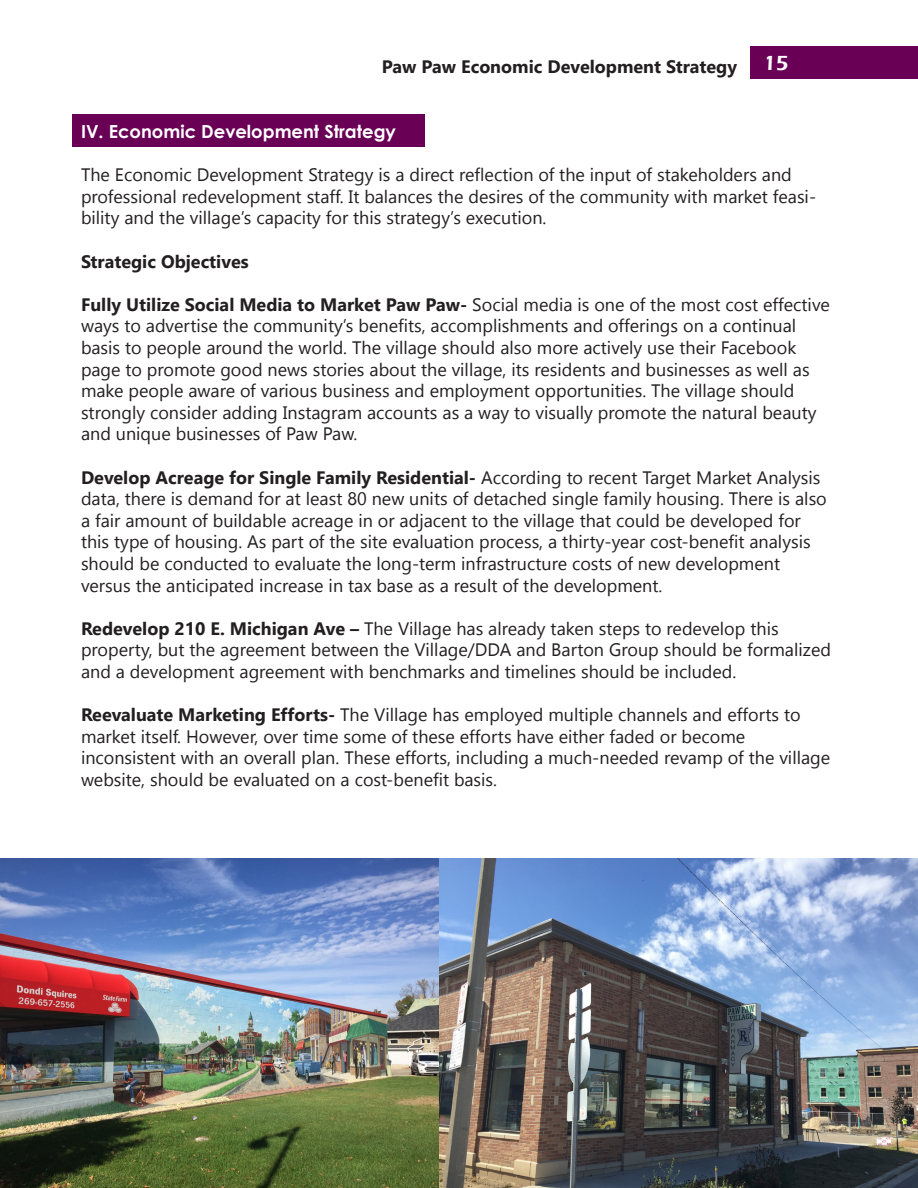
<style>
.page{position:relative;width:918px;height:1188px;background:#fff}
.page>*{position:absolute;margin:0;border:0;box-sizing:border-box;transform-origin:0 0}
.t1{font:18px/21.6px "Gadugi";color:#231f20}
.t2{font:700 18px "Gadugi";color:#231f20}
.t3{font:700 18px "Century Gothic";color:#fff}
.s1{font-weight:700}
</style>
<div class="page">
<div style="left:751px;top:47px;width:167px;height:32px;background:#690055"></div>
<div style="left:72px;top:115px;width:352px;height:32px;background:#690055"></div>
<img style="left:0;top:859px;width:918px;height:329px">
<p class="t2" style="left:382px;top:56px;width:408px">Paw Paw Economic Development Strategy <sup>15</sup></p>
<p class="t3" style="left:81px;top:118px;width:316px">IV. Economic Development Strategy</p>
<p class="t1" style="left:81px;top:164px;width:712px">The Economic Development Strategy is a direct reflection of the input of stakeholders and</p>
<p class="t1" style="left:81px;top:186px;width:737px">professional redevelopment staff. It balances the desires of the community with market feasi&shy;bility and the village’s capacity for this strategy’s execution.</p>
<p class="t2" style="left:81px;top:250px;width:169px">Strategic Objectives</p>
<p class="t1" style="left:81px;top:294px;width:750px"><span class="s1">Fully Utilize Social Media to Market Paw Paw-</span> Social media is one of the most cost effective ways to advertise the community’s benefits, accomplishments and offerings on a continual</p>
<p class="t1" style="left:81px;top:337px;width:737px">basis to people around the world. The village should also more actively use their Facebook page to promote good news stories about the village, its residents and businesses as well as make people aware of various business and employment opportunities. The village should strongly consider adding Instagram accounts as a way to visually promote the natural beauty and unique businesses of Paw Paw.</p>
<p class="t1" style="left:81px;top:466px;width:747px"><span class="s1">Develop Acreage for Single Family Residential-</span> According to recent Target Market Analysis data, there is demand for at least 80 new units of detached single family housing. There is also a fair amount of buildable acreage in or adjacent to the village that could be developed for this type of housing. As part of the site evaluation process, a thirty-year cost-benefit analysis should be conducted to evaluate the long-term infrastructure costs of new development</p>
<p class="t1" style="left:81px;top:574px;width:583px">versus the anticipated increase in tax base as a result of the development.</p>
<p class="t1" style="left:81px;top:618px;width:699px"><span class="s1">Redevelop 210 E. Michigan Ave –</span> The Village has already taken steps to redevelop this</p>
<p class="t1" style="left:81px;top:639px;width:752px">property, but the agreement between the Village/DDA and Barton Group should be formalized and a development agreement with benchmarks and timelines should be included.</p>
<p class="t1" style="left:81px;top:704px;width:721px"><span class="s1">Reevaluate Marketing Efforts-</span> The Village has employed multiple channels and efforts to market itself. However, over time some of these efforts have either faded or become</p>
<p class="t1" style="left:81px;top:747px;width:751px">inconsistent with an overall plan. These efforts, including a much-needed revamp of the village website, should be evaluated on a cost-benefit basis.</p>
</div>
